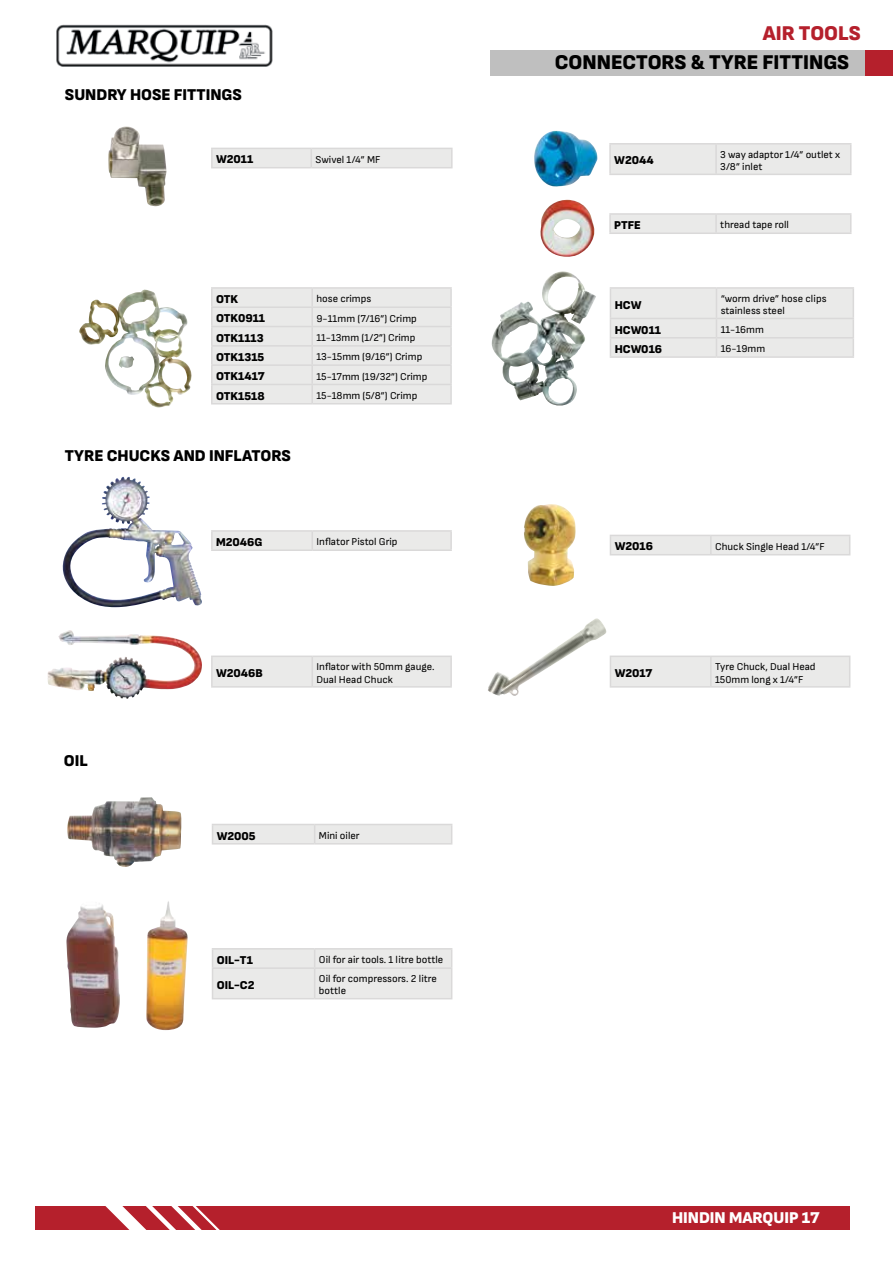
<style>
.page{position:relative;width:893px;height:1263px;background:#fff}
.page>*{position:absolute;margin:0;border:0;box-sizing:border-box;transform-origin:0 0}
.t1{font:900 21px "Sofia Sans";color:#000}
.t2{font:900 21px "Sofia Sans";color:#b5202c}
.t3{font:900 16.5px "Sofia Sans";color:#000}
.t4{font:900 16.5px "Sofia Sans";color:#fff}
.t5{font:900 12px "Sofia Sans";color:#000}
.t6{font:10.5px/12.6px "Sofia Sans";color:#000}
</style>
<div class="page">
<div style="left:865px;top:50px;width:28px;height:25px;background:#b5202c"></div>
<div style="left:35px;top:1206px;width:815px;height:24px;background:#b5202c"></div>
<svg style="left:105px;top:1206px;width:115px;height:24px"></svg>
<hr style="left:212px;top:948px;width:103px;height:1px;background:#dad9d9">
<hr style="left:315px;top:948px;width:137px;height:1px;background:#dad9d9">
<svg style="left:212px;top:949px;width:240px;height:49px;background:#e9e8e8"></svg>
<hr style="left:212px;top:998px;width:103px;height:1px;background:#dad9d9">
<hr style="left:315px;top:998px;width:137px;height:1px;background:#dad9d9">
<div style="left:212px;top:824px;width:240px;height:19px;background:#eaeae9"></div>
<hr style="left:212px;top:843px;width:103px;height:1px;background:#dad9d9">
<hr style="left:315px;top:843px;width:137px;height:1px;background:#dad9d9">
<svg style="left:211px;top:148px;width:242px;height:19px;background:#e8e8e7"></svg>
<hr style="left:211px;top:167px;width:100px;height:1px;background:#dad9d9">
<hr style="left:311px;top:167px;width:142px;height:1px;background:#dad9d9">
<hr style="left:609px;top:143px;width:107px;height:2px;background:#dad9d9">
<hr style="left:609px;top:145px;width:2px;height:29px;background:#dad9d9">
<hr style="left:716px;top:143px;width:135px;height:2px;background:#dad9d9">
<div style="left:611px;top:145px;width:240px;height:29px;background:#eaeae9"></div>
<hr style="left:609px;top:174px;width:107px;height:1px;background:#dad9d9">
<hr style="left:716px;top:174px;width:135px;height:1px;background:#dad9d9">
<hr style="left:609px;top:213px;width:107px;height:2px;background:#dad9d9">
<hr style="left:716px;top:213px;width:135px;height:2px;background:#dad9d9">
<svg style="left:609px;top:214px;width:242px;height:18px;background:#e9e9e8"></svg>
<hr style="left:609px;top:232px;width:107px;height:2px;background:#dad9d9">
<hr style="left:716px;top:232px;width:135px;height:2px;background:#dad9d9">
<hr style="left:211px;top:287px;width:101px;height:2px;background:#dad9d9">
<hr style="left:312px;top:287px;width:140px;height:2px;background:#dad9d9">
<svg style="left:211px;top:288px;width:241px;height:115px;background:#e8e8e7"></svg>
<hr style="left:211px;top:403px;width:101px;height:1px;background:#dad9d9">
<hr style="left:312px;top:403px;width:140px;height:1px;background:#dad9d9">
<hr style="left:211px;top:530px;width:101px;height:2px;background:#dad9d9">
<hr style="left:312px;top:530px;width:140px;height:2px;background:#dad9d9">
<div style="left:211px;top:532px;width:241px;height:17px;background:#eaeae9"></div>
<hr style="left:211px;top:549px;width:101px;height:2px;background:#dad9d9">
<hr style="left:312px;top:549px;width:140px;height:2px;background:#dad9d9">
<div style="left:610px;top:535px;width:240px;height:19px;background:#eaeae9"></div>
<hr style="left:610px;top:554px;width:101px;height:1px;background:#dad9d9">
<hr style="left:711px;top:554px;width:139px;height:1px;background:#dad9d9">
<hr style="left:610px;top:655px;width:101px;height:2px;background:#dad9d9">
<hr style="left:711px;top:655px;width:139px;height:2px;background:#dad9d9">
<div style="left:610px;top:657px;width:240px;height:29px;background:#eaeae9"></div>
<hr style="left:610px;top:686px;width:101px;height:2px;background:#dad9d9">
<hr style="left:711px;top:686px;width:139px;height:2px;background:#dad9d9">
<div style="left:213px;top:657px;width:237px;height:29px;background:#eaeae9"></div>
<hr style="left:211px;top:655px;width:101px;height:2px;background:#dad9d9">
<hr style="left:211px;top:657px;width:2px;height:29px;background:#dad9d9">
<hr style="left:312px;top:655px;width:140px;height:2px;background:#dad9d9">
<hr style="left:311px;top:657px;width:2px;height:29px;background:#dad9d9">
<hr style="left:450px;top:657px;width:2px;height:29px;background:#dad9d9">
<hr style="left:211px;top:686px;width:101px;height:2px;background:#dad9d9">
<hr style="left:312px;top:686px;width:140px;height:2px;background:#dad9d9">
<hr style="left:610px;top:287px;width:106px;height:2px;background:#dad9d9">
<hr style="left:716px;top:287px;width:138px;height:2px;background:#dad9d9">
<div style="left:610px;top:289px;width:244px;height:67px;background:#eaeae9"></div>
<hr style="left:610px;top:356px;width:106px;height:2px;background:#dad9d9">
<hr style="left:716px;top:356px;width:138px;height:2px;background:#dad9d9">
<img style="left:108px;top:126px;width:59px;height:80px">
<img style="left:540px;top:200px;width:55px;height:57px">
<img style="left:492px;top:271px;width:104px;height:135px">
<img style="left:534px;top:131px;width:63px;height:55px">
<img style="left:66px;top:901px;width:122px;height:129px">
<img style="left:67px;top:797px;width:115px;height:70px">
<img style="left:524px;top:504px;width:52px;height:82px">
<img style="left:488px;top:618px;width:118px;height:78px">
<img style="left:48px;top:630px;width:146px;height:69px">
<img style="left:62px;top:477px;width:140px;height:130px">
<div style="left:490px;top:50px;width:375px;height:25px;background:#bfbfbf"></div>
<img style="left:79px;top:290px;width:67px;height:105px">
<img style="left:56px;top:24px;width:217px;height:43px">
<h2 class="t3" style="left:65px;top:84px;width:179px">SUNDRY HOSE FITTINGS</h2>
<h1 class="t2" style="left:763px;top:20px;width:100px">AIR TOOLS</h1>
<h1 class="t1" style="left:555px;top:49px;width:296px">CONNECTORS &amp; TYRE FITTINGS</h1>
<p class="t5" style="left:216px;top:152px;width:39px">W2011</p>
<p class="t6" style="left:315px;top:153px;width:66px">Swivel 1/4” MF</p>
<p class="t5" style="left:614px;top:153px;width:41px">W2044</p>
<p class="t6" style="left:720px;top:148px;width:121px">3 way adaptor 1/4” outlet x<br>3/8” inlet</p>
<p class="t5" style="left:216px;top:291px;width:24px">OTK</p>
<p class="t6" style="left:316px;top:292px;width:56px">hose crimps</p>
<p class="t5" style="left:216px;top:311px;width:50px">OTK0911</p>
<p class="t6" style="left:316px;top:312px;width:102px">9-11mm (7/16”) Crimp</p>
<p class="t5" style="left:216px;top:330px;width:49px">OTK1113</p>
<p class="t6" style="left:316px;top:331px;width:100px">11-13mm (1/2”) Crimp</p>
<p class="t5" style="left:216px;top:349px;width:50px">OTK1315</p>
<p class="t6" style="left:316px;top:350px;width:107px">13-15mm (9/16”) Crimp</p>
<p class="t5" style="left:216px;top:369px;width:50px">OTK1417</p>
<p class="t6" style="left:316px;top:370px;width:113px">15-17mm (19/32”) Crimp</p>
<p class="t5" style="left:216px;top:388px;width:50px">OTK1518</p>
<p class="t6" style="left:316px;top:389px;width:102px">15-18mm (5/8”) Crimp</p>
<h2 class="t3" style="left:65px;top:446px;width:228px">TYRE CHUCKS AND INFLATORS</h2>
<p class="t5" style="left:614px;top:217px;width:28px">PTFE</p>
<p class="t6" style="left:720px;top:219px;width:70px">thread tape roll</p>
<p class="t5" style="left:615px;top:297px;width:28px">HCW</p>
<p class="t6" style="left:721px;top:292px;width:107px">“worm drive” hose clips stainless steel</p>
<p class="t5" style="left:615px;top:322px;width:48px">HCW011</p>
<p class="t6" style="left:721px;top:323px;width:45px">11-16mm</p>
<p class="t5" style="left:615px;top:341px;width:49px">HCW016</p>
<p class="t6" style="left:721px;top:342px;width:46px">16-19mm</p>
<p class="t5" style="left:216px;top:534px;width:48px">M2046G</p>
<p class="t6" style="left:316px;top:535px;width:83px">Inflator Pistol Grip</p>
<p class="t5" style="left:615px;top:539px;width:40px">W2016</p>
<p class="t6" style="left:715px;top:540px;width:111px">Chuck Single Head 1/4”F</p>
<h2 class="t3" style="left:64px;top:750px;width:25px">OIL</h2>
<p class="t5" style="left:216px;top:665px;width:48px">W2046B</p>
<p class="t6" style="left:316px;top:660px;width:120px">Inflator with 50mm gauge.<br>Dual Head Chuck</p>
<p class="t5" style="left:217px;top:828px;width:40px">W2005</p>
<p class="t6" style="left:319px;top:829px;width:42px">Mini oiler</p>
<p class="t5" style="left:217px;top:952px;width:38px">OIL-T1</p>
<p class="t6" style="left:319px;top:953px;width:126px">Oil for air tools. 1 litre bottle</p>
<p class="t5" style="left:217px;top:977px;width:39px">OIL-C2</p>
<p class="t6" style="left:319px;top:972px;width:120px">Oil for compressors. 2 litre bottle</p>
<p class="t5" style="left:615px;top:665px;width:39px">W2017</p>
<p class="t6" style="left:715px;top:660px;width:102px">Tyre Chuck, Dual Head<br>150mm long x 1/4”F</p>
<h2 class="t4" style="left:672px;top:1207px;width:149px">HINDIN MARQUIP 17</h2>
</div>
